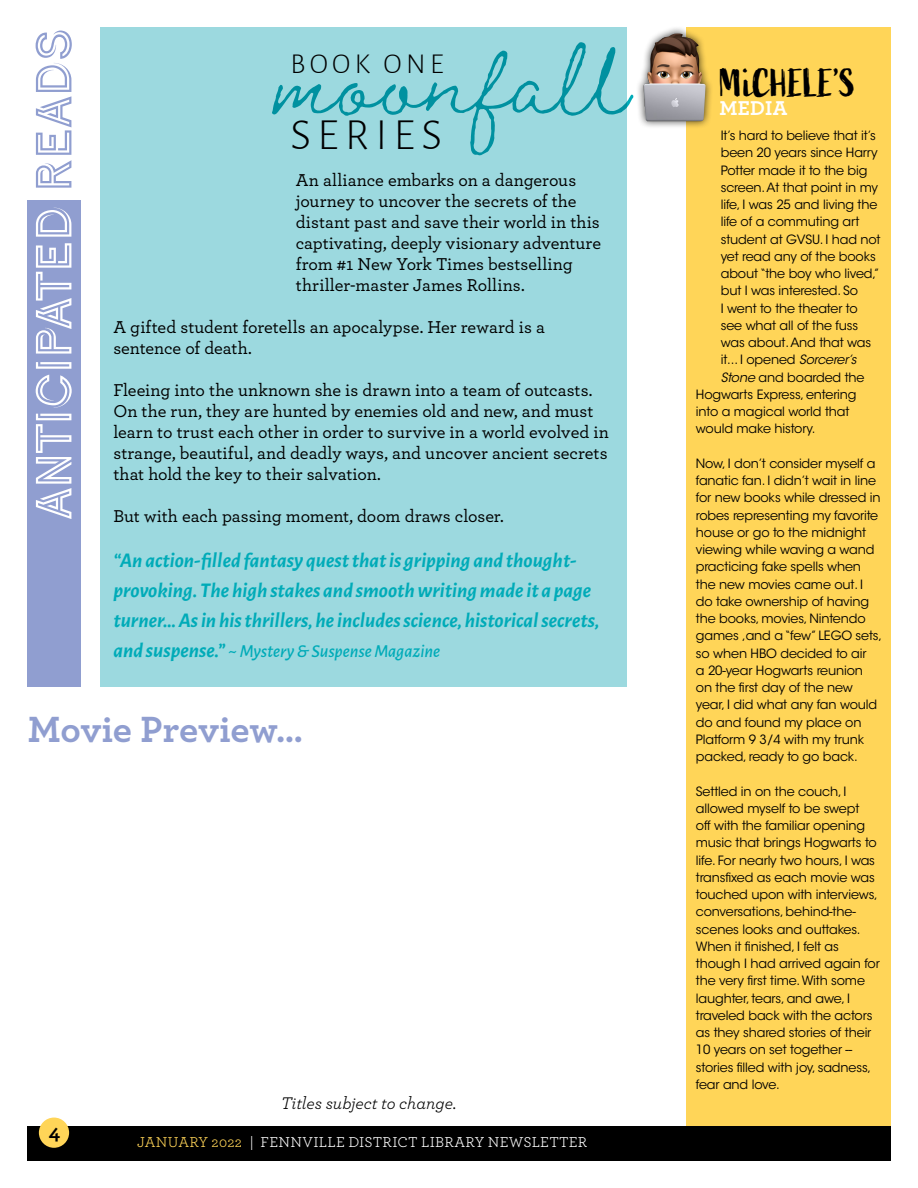
<style>
.page{position:relative;width:918px;height:1188px;background:#fff}
.page>*{position:absolute;margin:0;border:0;box-sizing:border-box;transform-origin:0 0}
.t1{font:159.15px "Braisetto";color:#00abb8}
.t2{font:54px "Continuo";color:#fff}
.t3{font:300 44.55px "Alegreya Sans";letter-spacing:.15em;color:#000}
.t4{font:39px "Active";color:#000}
.t5{font:700 38.25px "Archer Pro";color:#909ed0}
.t6{font:300 28.8px "Alegreya Sans";letter-spacing:.15em;color:#000}
.t7{font:italic 700 21px/30px "Alegreya Sans";color:#00abb8}
.t8{font:700 21px "Archer Pro";letter-spacing:.015em;color:#fff}
.t9{font:700 21px "Archer Pro";color:#000}
.t10{font:italic 500 18.3px "Alegreya Sans";color:#00abb8}
.t11{font:500 18px/21px "Archer Pro";color:#000}
.t12{font:italic 17.7px "Archer Pro";letter-spacing:-.005em;color:#000}
.t13{font:15px "Archer Pro";letter-spacing:.015em;color:#fff}
.t14{font:12.75px/17.2px "ITC Avant Garde Std";letter-spacing:-.01em;color:#000}
.s1{color:#909ed0}
.s2{font-weight:700;font-size:21px}
.s3{color:#ffd558}
.s4{font-style:italic}
</style>
<div class="page">
<div style="left:687px;top:27px;width:204px;height:1134px;background:#ffd558"></div>
<div style="left:27px;top:1126px;width:864px;height:35px;background:#000"></div>
<div style="left:39px;top:1118px;width:30px;height:30px;background:#ffd558;border-radius:50%"></div>
<div style="left:100px;top:27px;width:527px;height:660px;background:#9cd9df"></div>
<div style="left:636px;top:25px;width:77px;height:104px;background:#000;opacity:.75"></div>
<img style="left:644px;top:34px;width:62px;height:87px">
<div style="left:27px;top:200px;width:54px;height:487px;background:#909ed0"></div>
<img style="left:656px;top:37px;width:40px;height:20px">
<h2 class="t2" style="left:27px;top:519px;width:493px;rotate:-90deg">ANTICIPATED <span class="s1">READS</span></h2>
<h1 class="t1" style="left:273px;top:-23px;width:362px">moonfall</h1>
<h3 class="t6" style="left:290px;top:45px;width:155px">BOOK ONE</h3>
<h3 class="t3" style="left:290px;top:105px;width:153px">SERIES</h3>
<h3 class="t11" style="left:296px;top:169px;width:307px">An alliance embarks on a dangerous journey to uncover the secrets of the distant past and save their world in this captivating, deeply visionary adventure from #1 New York Times bestselling thriller-master James Rollins.</h3>
<h3 class="t11" style="left:113px;top:316px;width:433px">A gifted student foretells an apocalypse. Her reward is a sentence of death.</h3>
<p class="t11" style="left:113px;top:379px;width:497px">Fleeing into the unknown she is drawn into a team of outcasts.<br>On the run, they are hunted by enemies old and new, and must learn to trust each other in order to survive in a world evolved in strange, beautiful, and deadly ways, and uncover ancient secrets that hold the key to their salvation.</p>
<h3 class="t11" style="left:113px;top:505px;width:392px">But with each passing moment, doom draws closer.</h3>
<h3 class="t7" style="left:113px;top:544px;width:488px">“An action-filled fantasy quest that is gripping and thought&shy;provoking. The high stakes and smooth writing made it a page turner… As in his thrillers, he includes science, historical secrets,</h3>
<h3 class="t10" style="left:113px;top:639px;width:329px"><span class="s2">and suspense.”</span> ~ Mystery &amp; Suspense Magazine</h3>
<h3 class="t5" style="left:28px;top:700px;width:276px">Movie Preview…</h3>
<h3 class="t9" style="left:48px;top:1115px;width:13px">4</h3>
<h3 class="t12" style="left:281px;top:1091px;width:177px">Titles subject to change.</h3>
<p class="t13" style="left:137px;top:1132px;width:452px"><span class="s3">JANUARY 2022</span> | FENNVILLE DISTRICT LIBRARY NEWSLETTER</p>
<h3 class="t4" style="left:719px;top:61px;width:138px">MiCHELE’S</h3>
<h3 class="t8" style="left:719px;top:92px;width:69px">MEDIA</h3>
<p class="t14" style="left:721px;top:127px;width:156px">It’s hard to believe that it’s</p>
<p class="t14" style="left:721px;top:144px;width:158px">been 20 years since Harry</p>
<p class="t14" style="left:721px;top:161px;width:148px">Potter made it to the big</p>
<p class="t14" style="left:721px;top:179px;width:159px">screen. At that point in my</p>
<p class="t14" style="left:721px;top:196px;width:158px">life, I was 25 and living the</p>
<p class="t14" style="left:721px;top:213px;width:140px">life of a commuting art</p>
<p class="t14" style="left:721px;top:231px;width:161px">student at GVSU. I had not</p>
<p class="t14" style="left:721px;top:248px;width:156px">yet read any of the books</p>
<p class="t14" style="left:721px;top:265px;width:160px">about “the boy who lived,”</p>
<p class="t14" style="left:721px;top:282px;width:139px">but I was interested. So</p>
<p class="t14" style="left:721px;top:300px;width:138px">I went to the theater to</p>
<p class="t14" style="left:721px;top:317px;width:139px">see what all of the fuss</p>
<p class="t14" style="left:721px;top:334px;width:152px">was about. And that was</p>
<p class="t14" style="left:721px;top:351px;width:137px">it... I opened <span class="s4">Sorcerer’s</span></p>
<p class="t14" style="left:721px;top:369px;width:145px"><span class="s4">Stone</span> and boarded the</p>
<p class="t14" style="left:696px;top:386px;width:162px">Hogwarts Express, entering</p>
<p class="t14" style="left:696px;top:403px;width:155px">into a magical world that</p>
<p class="t14" style="left:696px;top:420px;width:121px">would make history.</p>
<p class="t14" style="left:696px;top:455px;width:188px">Now, I don’t consider myself a fanatic fan. I didn’t wait in line for new books while dressed in robes representing my favorite house or go to the midnight viewing while waving a wand practicing fake spells when the new movies came out. I do take ownership of having the books, movies, Nintendo games ,and a “few” LEGO sets, so when HBO decided to air<br>a 20-year Hogwarts reunion on the first day of the new year, I did what any fan would do and found my place on<br>Platform 9 3/4 with my trunk packed, ready to go back.</p>
<p class="t14" style="left:696px;top:783px;width:185px">Settled in on the couch, I allowed myself to be swept<br>off with the familiar opening music that brings Hogwarts to life. For nearly two hours, I was transfixed as each movie was touched upon with interviews, conversations, behind-the&shy;scenes looks and outtakes.<br>When it finished, I felt as though I had arrived again for the very first time. With some laughter, tears, and awe, I traveled back with the actors as they shared stories of their<br>10 years on set together -- stories filled with joy, sadness, fear and love.</p>
</div>
